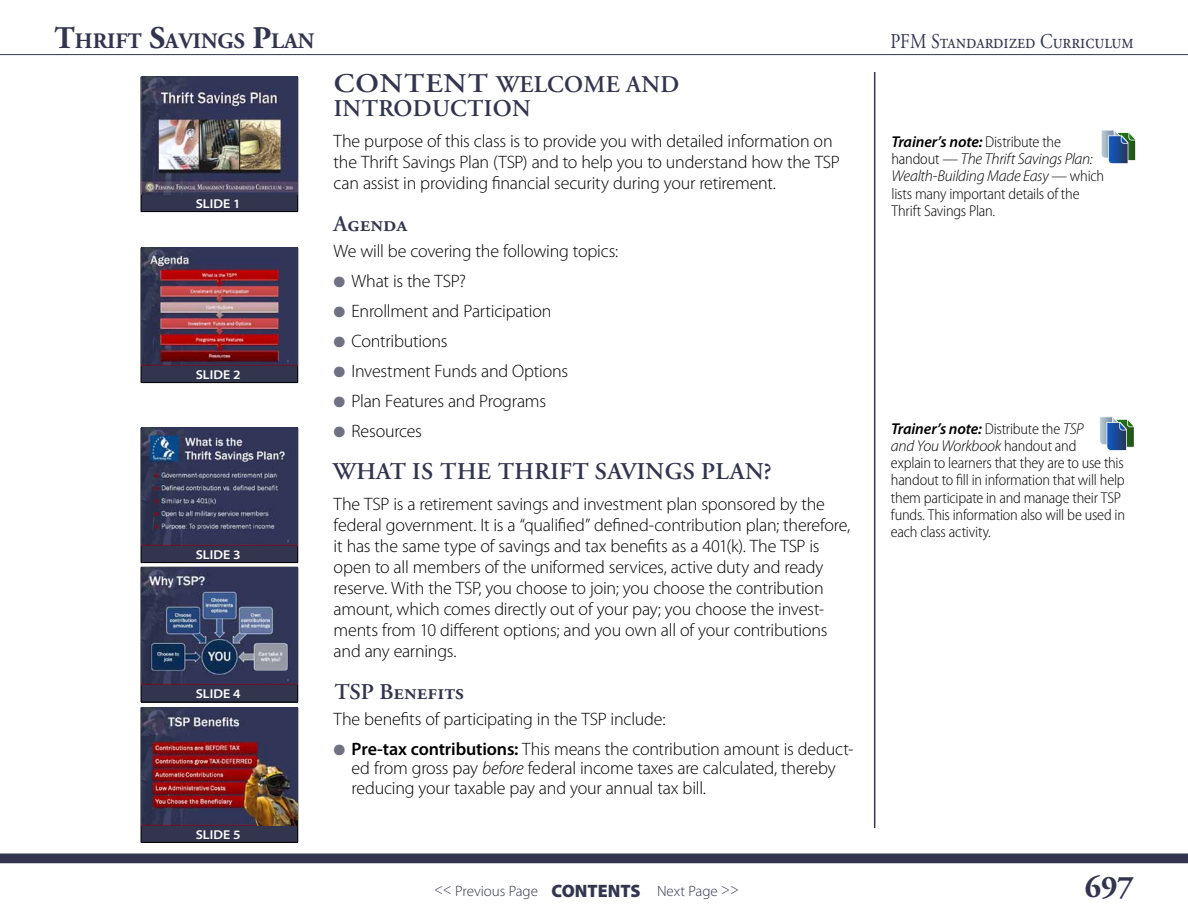
<style>
.page{position:relative;width:1188px;height:918px;background:#fff}
.page>*{position:absolute;margin:0;border:0;box-sizing:border-box;transform-origin:0 0}
.t1{font:700 31.5px "Adobe Garamond Pro";color:#33354e}
.t2{font:600 27px "Adobe Garamond Pro";color:#33354e;scale:1.1 1}
.t3{font:600 24px/24px "Adobe Garamond Pro";letter-spacing:.015em;color:#33354e}
.t4{font:600 22.5px "Adobe Garamond Pro";color:#33354e}
.t5{font:700 22.05px "Adobe Garamond Pro";color:#33354e}
.t6{font:21px "Adobe Garamond Pro";color:#33354e;scale:.86 1}
.t7{font:300 18px/21px "Myriad Pro";letter-spacing:-.015em;color:#000}
.t8{font:300 semi-condensed 15.75px/17.2px "Myriad Pro";letter-spacing:-.015em;color:#000}
.t9{font:300 15px "Myriad Pro";color:#33354e}
.t10{font:600 semi-expanded 12.9px "Myriad Pro";color:#fff}
.s1{font-size:31.5px}
.s2{font-family:"Meta Bold Expert";font-weight:400;font-size:14.4px;color:#707183}
.s3{font-weight:600}
.s4{font-style:italic}
.s5{font-weight:600;font-style:italic;font-stretch:normal}
.s6{font-style:italic;font-stretch:normal}
.s7{font-weight:900;font-size:18px}
</style>
<div class="page">
<div style="left:0;top:854px;width:1188px;height:9px;background:#33354e"></div>
<hr style="left:0;top:54px;width:1188px;height:1px;background:#33354e">
<hr style="left:874px;top:72px;width:1px;height:756px;background:#33354e">
<div style="left:141px;top:194px;width:157px;height:18px;background:#33354e"></div>
<hr style="left:141px;top:76px;width:157px;height:1px;background:#000">
<hr style="left:298px;top:77px;width:1px;height:117px;background:#000">
<svg style="left:141px;top:194px;width:1px;height:17px"></svg>
<svg style="left:298px;top:194px;width:1px;height:17px"></svg>
<hr style="left:141px;top:211px;width:157px;height:1px;background:#000">
<img style="left:141px;top:77px;width:157px;height:117px">
<svg style="left:1101px;top:130px;width:35px;height:34px"></svg>
<div style="left:141px;top:365px;width:157px;height:18px;background:#33354e"></div>
<hr style="left:141px;top:247px;width:157px;height:1px;background:#000">
<hr style="left:298px;top:248px;width:1px;height:117px;background:#000">
<svg style="left:141px;top:365px;width:1px;height:17px"></svg>
<svg style="left:298px;top:365px;width:1px;height:17px"></svg>
<hr style="left:141px;top:382px;width:157px;height:1px;background:#000">
<img style="left:141px;top:248px;width:157px;height:117px">
<div style="left:141px;top:545px;width:157px;height:18px;background:#33354e"></div>
<hr style="left:141px;top:427px;width:157px;height:1px;background:#000">
<hr style="left:298px;top:428px;width:1px;height:117px;background:#000">
<svg style="left:141px;top:545px;width:1px;height:17px"></svg>
<svg style="left:298px;top:545px;width:1px;height:17px"></svg>
<hr style="left:141px;top:562px;width:157px;height:1px;background:#000">
<img style="left:141px;top:428px;width:157px;height:117px">
<div style="left:141px;top:685px;width:157px;height:17px;background:#33354e"></div>
<hr style="left:298px;top:567px;width:1px;height:118px;background:#000">
<svg style="left:141px;top:685px;width:1px;height:17px"></svg>
<svg style="left:298px;top:685px;width:1px;height:17px"></svg>
<hr style="left:141px;top:702px;width:157px;height:1px;background:#000">
<img style="left:141px;top:567px;width:157px;height:118px">
<div style="left:141px;top:825px;width:157px;height:17px;background:#33354e"></div>
<hr style="left:141px;top:707px;width:157px;height:1px;background:#000">
<hr style="left:298px;top:708px;width:1px;height:117px;background:#000">
<svg style="left:141px;top:825px;width:1px;height:17px"></svg>
<svg style="left:298px;top:825px;width:1px;height:17px"></svg>
<hr style="left:141px;top:842px;width:157px;height:1px;background:#000">
<img style="left:141px;top:708px;width:157px;height:117px">
<svg style="left:1100px;top:416px;width:34px;height:35px"></svg>
<p class="t5" style="left:55px;top:28px;width:261px"><span class="s1">T</span>HRIFT <span class="s1">S</span>AVINGS <span class="s1">P</span>LAN</p>
<p class="t10" style="left:196px;top:195px;width:46px">SLIDE 1</p>
<p class="t10" style="left:196px;top:366px;width:46px">SLIDE 2</p>
<p class="t10" style="left:196px;top:546px;width:46px">SLIDE 3</p>
<p class="t10" style="left:196px;top:686px;width:46px">SLIDE 4</p>
<p class="t10" style="left:196px;top:826px;width:46px">SLIDE 5</p>
<h2 class="t2" style="left:334px;top:67px;width:41px">Content</h2>
<h3 class="t3" style="left:334px;top:72px;width:347px;text-indent:162px">WELCOME AND<br>INTRODUCTION</h3>
<p class="t7" style="left:334px;top:130px;width:508px">The purpose of this class is to provide you with detailed information on the Thrift Savings Plan (TSP) and to help you to understand how the TSP can assist in providing financial security during your retirement.</p>
<p class="t4" style="left:334px;top:211px;width:75px">Agenda</p>
<p class="t7" style="left:334px;top:235px;width:286px;line-height:30px">We will be covering the following topics:<br><span class="s2">X</span> What is the TSP?<br><span class="s2">X</span> Enrollment and Participation<br><span class="s2">X</span> Contributions<br><span class="s2">X</span> Investment Funds and Options<br><span class="s2">X</span> Plan Features and Programs<br><span class="s2">X</span> Resources</p>
<h3 class="t3" style="left:333px;top:459px;width:440px">WHAT IS THE THRIFT SAVINGS PLAN?</h3>
<p class="t7" style="left:334px;top:493px;width:518px">The TSP is a retirement savings and investment plan sponsored by the federal government. It is a “qualified” defined-contribution plan; therefore, it has the same type of savings and tax benefits as a 401(k). The TSP is open to all members of the uniformed services, active duty and ready reserve. With the TSP, you choose to join; you choose the contribution amount, which comes directly out of your pay; you choose the invest&shy;ments from 10 different options; and you own all of your contributions and any earnings.</p>
<p class="t4" style="left:334px;top:679px;width:131px">TSP Benefits</p>
<p class="t7" style="left:334px;top:703px;width:522px;line-height:30px">The benefits of participating in the TSP include:<br><span class="s2">X</span> <span class="s3">Pre-tax contributions:</span> This means the contribution amount is deduct-</p>
<p class="t7" style="left:352px;top:758px;width:486px;line-height:19.5px">ed from gross pay <span class="s4">before</span> federal income taxes are calculated, thereby reducing your taxable pay and your annual tax bill.</p>
<p class="t6" style="left:890px;top:29px;width:284px">PFM Standardized Curriculum</p>
<p class="t8" style="left:892px;top:133px;width:214px"><span class="s5">Trainer’s note:</span> Distribute the handout — <span class="s6">The Thrift Savings Plan:<br>Wealth-Building Made Easy</span> — which lists many important details of the<br>Thrift Savings Plan.</p>
<p class="t8" style="left:891px;top:420px;width:236px"><span class="s5">Trainer’s note:</span> Distribute the <span class="s6">TSP<br>and You Workbook</span> handout and<br>explain to learners that they are to use this handout to fill in information that will help them participate in and manage their TSP funds. This information also will be used in each class activity.</p>
<p class="t9" style="left:434px;top:881px;width:306px">&lt;&lt; Previous Page <span class="s7">CONTENTS</span> Next Page &gt;&gt;</p>
<h1 class="t1" style="left:1085px;top:869px;width:51px">697</h1>
</div>
